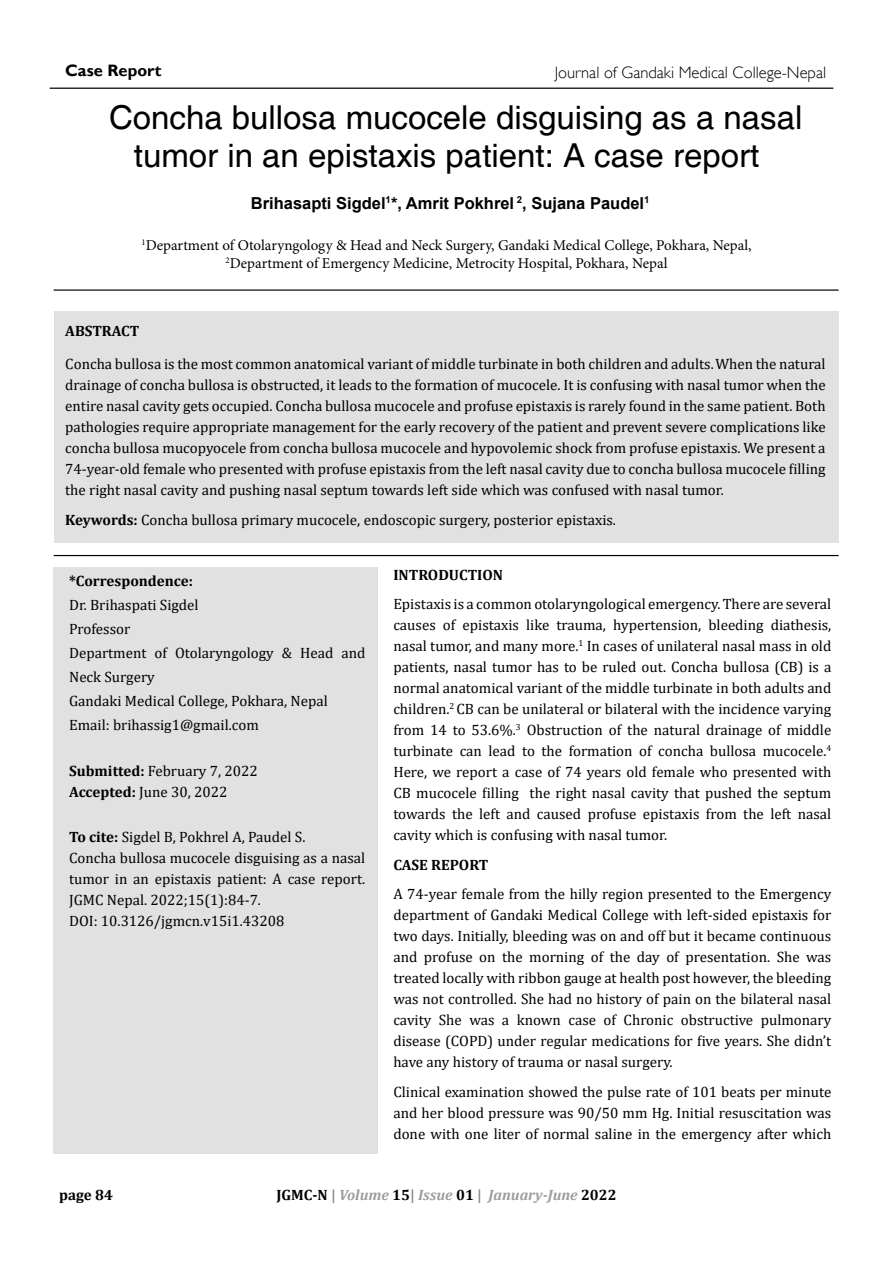
<style>
.page{position:relative;width:893px;height:1263px;background:#fff}
.page>*{position:absolute;margin:0;border:0;box-sizing:border-box;transform-origin:0 0}
.t1{font:33px/38px "Helvetica";color:#000;text-align:center}
.t2{font:700 16.5px "Arial";color:#000}
.t3{font:300 16.5px "Gill Sans";color:#000}
.t4{font:700 16.5px "Gill Sans";color:#000}
.t5{font:15px/21px "Cambria";color:#000;text-align:justify}
.t6{font:15px/18px "Minion Pro";color:#000;text-align:center}
.t7{font:700 15px "Cambria";color:#000}
.t8{font:italic 700 15px "Cambria";color:#9d9d9c}
.s1{font-weight:700}
.s2{font-style:normal;color:#000}
.s3{font-style:normal;color:#878787}
</style>
<div class="page">
<hr style="left:50px;top:88px;width:783px;height:1px;background:#000">
<div style="left:54px;top:311px;width:784px;height:232px;background:#e1e1e1"></div>
<div style="left:54px;top:567px;width:324px;height:586px;background:#e1e1e1"></div>
<hr style="left:54px;top:289px;width:785px;height:2px;background:#000">
<hr style="left:54px;top:555px;width:785px;height:1px;background:#000">
<p class="t4" style="left:65px;top:61px;width:98px">Case Report</p>
<p class="t3" style="left:555px;top:63px;width:273px">Journal of Gandaki Medical College-Nepal</p>
<h1 class="t1" style="left:109px;top:100px;width:695px">Concha bullosa mucocele disguising as a nasal tumor in an epistaxis patient: A case report</h1>
<p class="t2" style="left:251px;top:192px;width:400px">Brihasapti Sigdel<sup>1</sup>*, Amrit Pokhrel <sup>2</sup>, Sujana Paudel<sup>1</sup></p>
<p class="t6" style="left:142px;top:236px;width:612px"><sup>1</sup>Department of Otolaryngology &amp; Head and Neck Surgery, Gandaki Medical College, Pokhara, Nepal,<br><sup>2</sup>Department of Emergency Medicine, Metrocity Hospital, Pokhara, Nepal</p>
<p class="t7" style="left:65px;top:320px;width:76px">ABSTRACT</p>
<p class="t5" style="left:65px;top:354px;width:762px">Concha bullosa is the most common anatomical variant of middle turbinate in both children and adults.When the natural drainage of concha bullosa is obstructed, it leads to the formation of mucocele. It is confusing with nasal tumor when the entire nasal cavity gets occupied. Concha bullosa mucocele and profuse epistaxis is rarely found in the same patient. Both pathologies require appropriate management for the early recovery of the patient and prevent severe complications like concha bullosa mucopyocele from concha bullosa mucocele and hypovolemic shock from profuse epistaxis. We present a 74-year-old female who presented with profuse epistaxis from the left nasal cavity due to concha bullosa mucocele filling the right nasal cavity and pushing nasal septum towards left side which was confused with nasal tumor.</p>
<p class="t5" style="left:65px;top:509px;width:552px"><span class="s1">Keywords:</span> Concha bullosa primary mucocele, endoscopic surgery, posterior epistaxis.</p>
<p class="t7" style="left:69px;top:571px;width:125px">*Correspondence:</p>
<p class="t5" style="left:69px;top:593px;width:298px;line-height:24px;text-align:left">Dr. Brihaspati Sigdel<br>Professor<br>Department of Otolaryngology &amp; Head and<br>Neck Surgery<br>Gandaki Medical College, Pokhara, Nepal<br>Email: brihassig1@gmail.com</p>
<p class="t5" style="left:69px;top:760px;width:190px"><span class="s1">Submitted:</span> February 7, 2022<br><span class="s1">Accepted:</span> June 30, 2022</p>
<p class="t5" style="left:69px;top:826px;width:298px;text-align:left"><span class="s1">To cite:</span> Sigdel B, Pokhrel A, Paudel S.<br>Concha bullosa mucocele disguising as a nasal tumor in an epistaxis patient: A case report.<br>JGMC Nepal. 2022;15(1):84-7.<br>DOI: 10.3126/jgmcn.v15i1.43208</p>
<p class="t7" style="left:393px;top:564px;width:111px">INTRODUCTION</p>
<p class="t5" style="left:393px;top:594px;width:439px">Epistaxis is a common otolaryngological emergency. There are several causes of epistaxis like trauma, hypertension, bleeding diathesis, nasal tumor, and many more.<sup>1</sup> In cases of unilateral nasal mass in old patients, nasal tumor has to be ruled out. Concha bullosa (CB) is a normal anatomical variant of the middle turbinate in both adults and children.<sup>2</sup> CB can be unilateral or bilateral with the incidence varying from 14 to 53.6%.<sup>3</sup> Obstruction of the natural drainage of middle turbinate can lead to the formation of concha bullosa mucocele.<sup>4<br></sup>Here, we report a case of 74 years old female who presented with CB mucocele filling the right nasal cavity that pushed the septum towards the left and caused profuse epistaxis from the left nasal cavity which is confusing with nasal tumor.</p>
<p class="t7" style="left:393px;top:854px;width:96px">CASE REPORT</p>
<p class="t5" style="left:393px;top:884px;width:439px">A 74-year female from the hilly region presented to the Emergency department of Gandaki Medical College with left-sided epistaxis for two days. Initially, bleeding was on and off but it became continuous and profuse on the morning of the day of presentation. She was treated locally with ribbon gauge at health post however, the bleeding was not controlled. She had no history of pain on the bilateral nasal cavity She was a known case of Chronic obstructive pulmonary disease (COPD) under regular medications for five years. She didn’t have any history of trauma or nasal surgery.</p>
<p class="t5" style="left:393px;top:1081px;width:439px">Clinical examination showed the pulse rate of 101 beats per minute and her blood pressure was 90/50 mm Hg. Initial resuscitation was done with one liter of normal saline in the emergency after which</p>
<p class="t7" style="left:59px;top:1184px;width:55px">page 84</p>
<p class="t8" style="left:276px;top:1186px;width:342px"><span class="s2">JGMC-N</span> <span class="s3">|</span> Volume <span class="s2">15</span><span class="s3">|</span> Issue <span class="s2">01</span> <span class="s3">|</span> January-June <span class="s2">2022</span></p>
</div>
